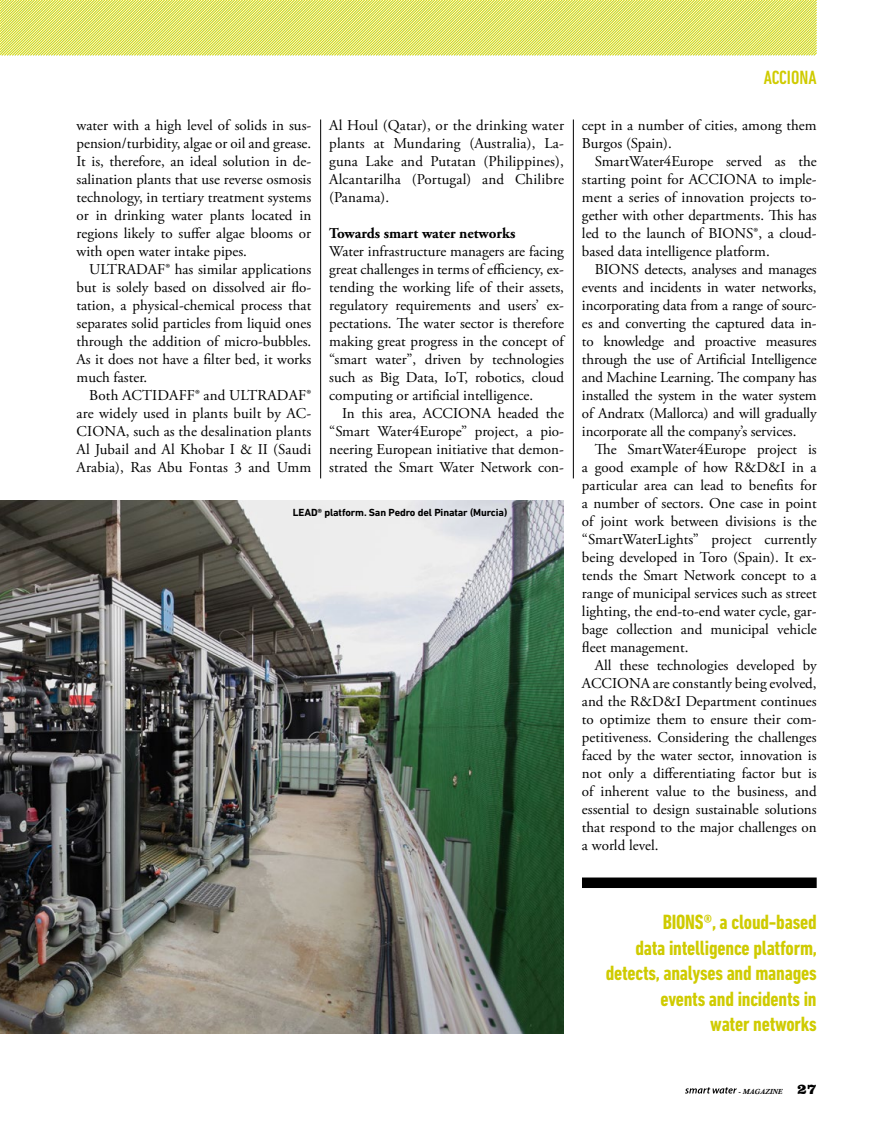
<style>
.page{position:relative;width:872px;height:1127px;background:#fff}
.page>*{position:absolute;margin:0;border:0;box-sizing:border-box;transform-origin:0 0}
.t1{font:700 condensed 21px/25.5px "DIN Next LT Pro";letter-spacing:-.01em;color:#cfcb00;text-align:right}
.t2{font:500 condensed 19.5px "DIN Next LT Pro";color:#cfcb00}
.t3{font:15px/18px "Adobe Garamond Pro";color:#000;text-align:justify}
.t4{font:700 15px "Adobe Garamond Pro";color:#000}
.t5{font:700 10.5px "DIN Next LT Pro";letter-spacing:-.01em;color:#000}
.t6{font:italic 700 7.5px "Calisto";color:#000}
.s1{font-family:"Clarendon BT";font-weight:900;font-style:normal;font-size:15px}
</style>
<div class="page">
<svg style="left:685px;top:1087px;width:51px;height:6px"></svg>
<hr style="left:320px;top:119px;width:1px;height:359px;background:#000">
<hr style="left:573px;top:119px;width:1px;height:359px;background:#000">
<img style="left:0;top:501px;width:564px;height:532px">
<svg style="left:0;top:0;width:816px;height:55px;background:#e1e671"></svg>
<div style="left:582px;top:877px;width:234px;height:11px;background:#000"></div>
<p class="t3" style="left:77px;top:116px;width:236px">water with a high level of solids in sus&shy;pension/turbidity, algae or oil and grease.<br>It is, therefore, an ideal solution in de&shy;salination plants that use reverse osmosis technology, in tertiary treatment systems or in drinking water plants located in regions likely to suffer algae blooms or with open water intake pipes.</p>
<p class="t3" style="left:77px;top:260px;width:236px;text-indent:13px">ULTRADAF® has similar applications but is solely based on dissolved air flo&shy;tation, a physical-chemical process that separates solid particles from liquid ones through the addition of micro-bubbles.<br>As it does not have a filter bed, it works much faster.</p>
<p class="t3" style="left:77px;top:386px;width:236px;text-indent:13px">Both ACTIDAFF® and ULTRADAF® are widely used in plants built by AC-CIONA, such as the desalination plants Al Jubail and Al Khobar I &amp; II (Saudi Arabia), Ras Abu Fontas 3 and Umm</p>
<p class="t3" style="left:329px;top:116px;width:236px">Al Houl (Qatar), or the drinking water plants at Mundaring (Australia), La&shy;guna Lake and Putatan (Philippines), Alcantarilha (Portugal) and Chilibre (Panama).</p>
<p class="t4" style="left:329px;top:224px;width:188px">Towards smart water networks</p>
<p class="t3" style="left:329px;top:242px;width:236px">Water infrastructure managers are facing great challenges in terms of efficiency, ex&shy;tending the working life of their assets, regulatory requirements and users’ ex&shy;pectations. The water sector is therefore making great progress in the concept of “smart water”, driven by technologies such as Big Data, IoT, robotics, cloud computing or artificial intelligence.</p>
<p class="t3" style="left:329px;top:404px;width:236px;text-indent:13px">In this area, ACCIONA headed the “Smart Water4Europe” project, a pio&shy;neering European initiative that demon&shy;strated the Smart Water Network con-</p>
<p class="t5" style="left:293px;top:506px;width:216px">LEAD® platform. San Pedro del Pinatar (Murcia)</p>
<h2 class="t2" style="left:764px;top:66px;width:54px">ACCIONA</h2>
<p class="t3" style="left:582px;top:116px;width:236px">cept in a number of cities, among them<br>Burgos (Spain).</p>
<p class="t3" style="left:582px;top:152px;width:236px;text-indent:13px">SmartWater4Europe served as the starting point for ACCIONA to imple&shy;ment a series of innovation projects to&shy;gether with other departments. This has led to the launch of BIONS®, a cloud&shy;based data intelligence platform.</p>
<p class="t3" style="left:582px;top:260px;width:236px;text-indent:13px">BIONS detects, analyses and manages events and incidents in water networks, incorporating data from a range of sourc&shy;es and converting the captured data in&shy;to knowledge and proactive measures through the use of Artificial Intelligence and Machine Learning. The company has installed the system in the water system of Andratx (Mallorca) and will gradually incorporate all the company’s services.</p>
<p class="t3" style="left:582px;top:440px;width:236px;text-indent:13px">The SmartWater4Europe project is a good example of how R&amp;D&amp;I in a particular area can lead to benefits for a number of sectors. One case in point of joint work between divisions is the “SmartWaterLights” project currently being developed in Toro (Spain). It ex&shy;tends the Smart Network concept to a range of municipal services such as street lighting, the end-to-end water cycle, gar&shy;bage collection and municipal vehicle fleet management.</p>
<p class="t3" style="left:582px;top:656px;width:236px;text-indent:13px">All these technologies developed by ACCIONA are constantly being evolved, and the R&amp;D&amp;I Department continues to optimize them to ensure their com&shy;petitiveness. Considering the challenges faced by the water sector, innovation is not only a differentiating factor but is of inherent value to the business, and essential to design sustainable solutions that respond to the major challenges on a world level.</p>
<h1 class="t1" style="left:606px;top:909px;width:213px">BIONS®, a cloud-based<br>data intelligence platform, detects, analyses and manages events and incidents in<br>water networks</h1>
<p class="t6" style="left:738px;top:1086px;width:80px">- MAGAZINE <span class="s1">27</span></p>
</div>
